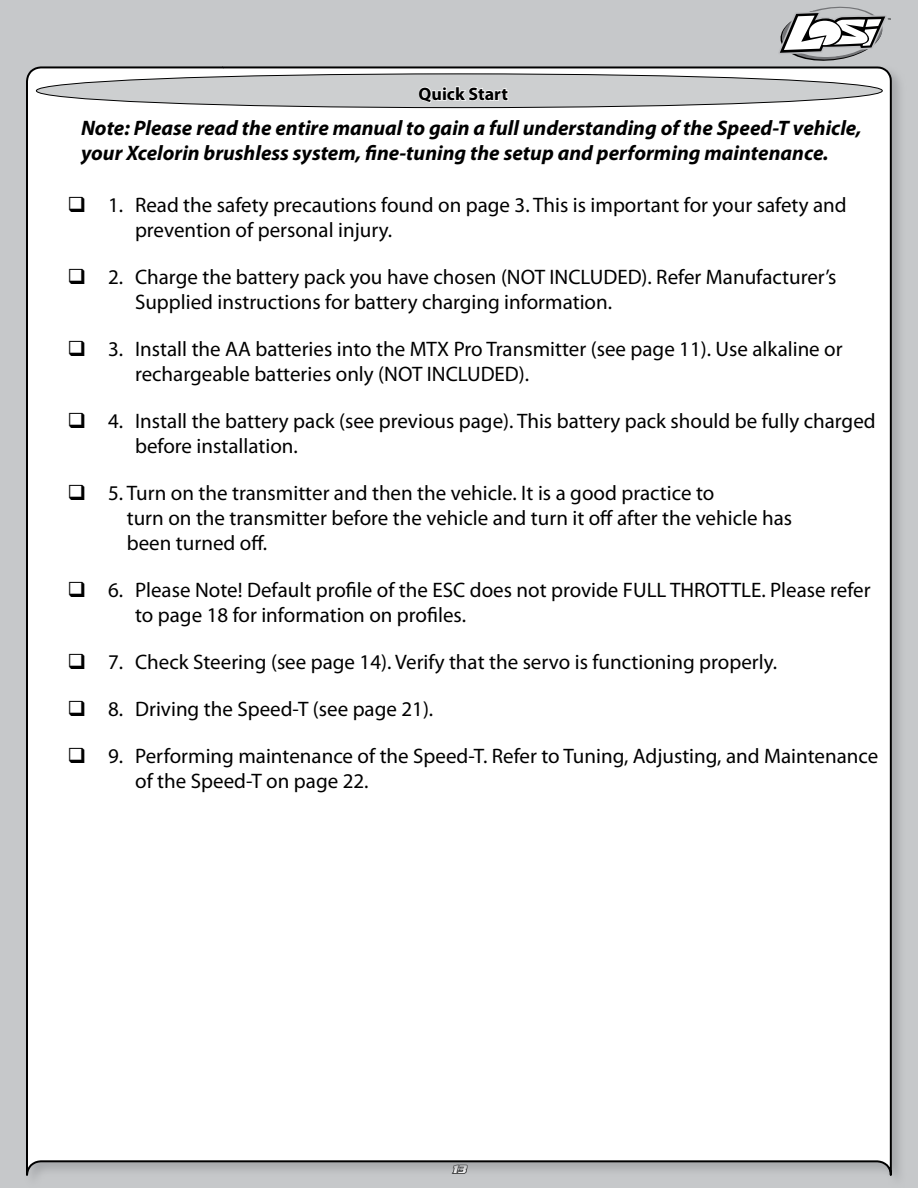
<style>
.page{position:relative;width:918px;height:1188px;background:#c6c8ca}
.page>*{position:absolute;margin:0;border:0;box-sizing:border-box;transform-origin:0 0}
.t1{font:21px/25.2px "Myriad Pro";color:#000}
.t2{font:italic 700 21px/25.2px "Myriad Pro";color:#000}
.t3{font:700 18px "Myriad Pro";color:#000}
.t4{font:italic 700 12px "Serpentine";color:#fff}
.t5{font:3px "Myriad Pro";color:#000}
</style>
<div class="page">
<svg style="left:779px;top:7px;width:107px;height:54px"></svg>
<div style="left:24px;top:65px;width:889px;height:1123px;background:#9d9fa2;opacity:.75"></div>
<div style="left:25px;top:65px;width:868px;height:1123px;background:#fff"></div>
<div style="left:36px;top:74px;width:846px;height:34px;background:#cdcfd0;border-radius:50%"></div>
<div style="left:36px;top:74px;width:847px;height:34px;border:1px solid #000;border-radius:50%"></div>
<svg style="left:418px;top:68px;width:91px;height:80px"></svg>
<p class="t5" style="left:888px;top:17px;width:5px">TM</p>
<p class="t3" style="left:419px;top:82px;width:91px">Quick Start</p>
<p class="t2" style="left:81px;top:114px;width:782px">Note: Please read the entire manual to gain a full understanding of the Speed-T vehicle, your Xcelorin brushless system, fine-tuning the setup and performing maintenance.</p>
<p class="t1" style="left:135px;top:192px;width:713px;text-indent:-68px">❑ 1. Read the safety precautions found on page 3. This is important for your safety and prevention of personal injury.</p>
<p class="t1" style="left:135px;top:264px;width:703px;text-indent:-68px">❑ 2. Charge the battery pack you have chosen (NOT INCLUDED). Refer Manufacturer’s<br>Supplied instructions for battery charging information.</p>
<p class="t1" style="left:135px;top:336px;width:709px;text-indent:-68px">❑ 3. Install the AA batteries into the MTX Pro Transmitter (see page 11). Use alkaline or rechargeable batteries only (NOT INCLUDED).</p>
<p class="t1" style="left:135px;top:408px;width:742px;text-indent:-68px">❑ 4. Install the battery pack (see previous page). This battery pack should be fully charged before installation.</p>
<p class="t1" style="left:127px;top:480px;width:667px;text-indent:-59px">❑ 5. Turn on the transmitter and then the vehicle. It is a good practice to<br>turn on the transmitter before the vehicle and turn it off after the vehicle has been turned off.</p>
<p class="t1" style="left:135px;top:577px;width:737px;text-indent:-68px">❑ 6. Please Note! Default profile of the ESC does not provide FULL THROTTLE. Please refer to page 18 for information on profiles.</p>
<p class="t1" style="left:68px;top:649px;width:711px">❑ 7. Check Steering (see page 14). Verify that the servo is functioning properly.</p>
<p class="t1" style="left:68px;top:696px;width:367px">❑ 8. Driving the Speed-T (see page 21).</p>
<p class="t1" style="left:135px;top:743px;width:745px;text-indent:-68px">❑ 9. Performing maintenance of the Speed-T. Refer to Tuning, Adjusting, and Maintenance of the Speed-T on page 22.</p>
<p class="t4" style="left:452px;top:1162px;width:15px">13</p>
</div>
